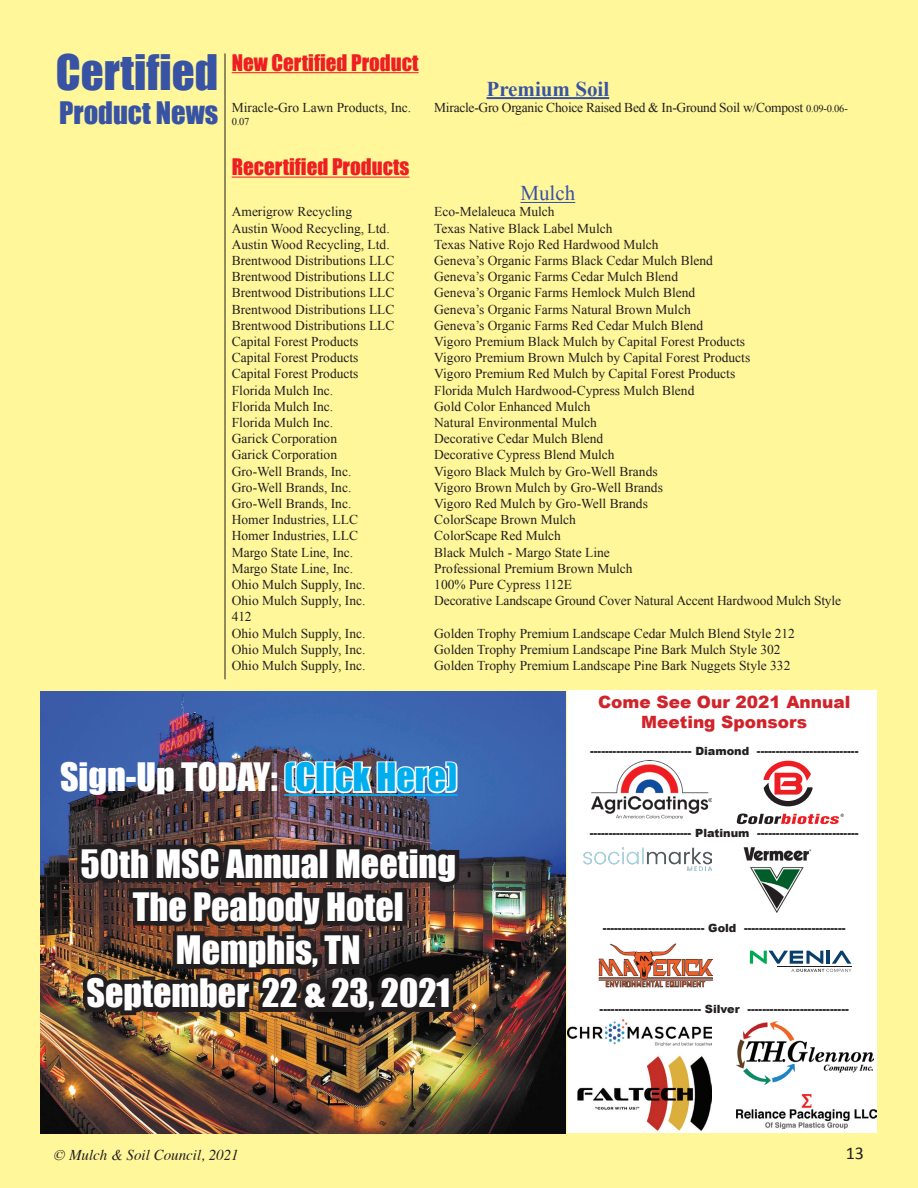
<style>
.page{position:relative;width:918px;height:1188px;background:#fff79a}
.page>*{position:absolute;margin:0;border:0;box-sizing:border-box;transform-origin:0 0}
.t1{font:45px "Impact";color:#3853a3}
.t2{font:36px/43.2px "Impact";color:#fff;text-align:center}
.t3{font:28.5px "Impact";color:#3853a3}
.t4{font:21px "Impact";color:#ee1f23}
.t5{font:700 21px "Times New Roman";color:#3853a3}
.t6{font:21px "Times New Roman";color:#3853a3}
.t7{font:18px "Calibri";color:#231f20}
.t8{font:900 16.95px/20.4px "Arial";color:#d1232a;text-align:center}
.t9{font:15px "Palatino";color:#231f20}
.t10{font:italic 15px "Times";color:#231f20}
.t11{font:13.5px/16.2px "Times New Roman";color:#231f20}
.t12{font:13.5px "Times New Roman";letter-spacing:-.02em;color:#231f20}
.t13{font:900 11.25px "Arial";color:#231f20}
.t14{font:10.5px "Times New Roman";color:#231f20}
.s1{font-size:10.5px}
.s2{color:#00aeef}
.s3{font-family:"Palatino";font-size:15px}
</style>
<div class="page">
<hr style="left:225px;top:53px;width:1px;height:626px;background:#231f20">
<hr style="left:232px;top:72px;width:187px;height:1px;background:#ee1f23">
<hr style="left:487px;top:97px;width:122px;height:2px;background:#3853a3">
<hr style="left:232px;top:177px;width:177px;height:1px;background:#ee1f23">
<hr style="left:520px;top:202px;width:55px;height:1px;background:#3853a3">
<img style="left:41px;top:691px;width:524px;height:443px">
<img style="left:73px;top:724px;width:394px;height:313px">
<div style="left:567px;top:690px;width:309px;height:442px;background:#fff"></div>
<svg style="left:764px;top:761px;width:49px;height:45px"></svg>
<svg style="left:737px;top:814px;width:107px;height:10px"></svg>
<img style="left:592px;top:760px;width:119px;height:59px">
<img style="left:583px;top:848px;width:128px;height:23px">
<img style="left:743px;top:847px;width:69px;height:66px">
<img style="left:598px;top:943px;width:114px;height:45px">
<svg style="left:750px;top:951px;width:101px;height:21px"></svg>
<img style="left:567px;top:1020px;width:144px;height:26px">
<img style="left:568px;top:1056px;width:143px;height:77px">
<img style="left:737px;top:1021px;width:137px;height:63px">
<img style="left:737px;top:1095px;width:139px;height:34px">
<h1 class="t1" style="left:56px;top:44px;width:164px">Certified</h1>
<h3 class="t3" style="left:59px;top:95px;width:161px">Product News</h3>
<h3 class="t4" style="left:232px;top:49px;width:188px">New Certified Product</h3>
<h3 class="t5" style="left:487px;top:74px;width:124px">Premium Soil</h3>
<p class="t11" style="left:232px;top:99px;width:181px">Miracle-Gro Lawn Products, Inc.</p>
<p class="t12" style="left:434px;top:98px;width:415px">Miracle-Gro Organic Choice Raised Bed &amp; In-Ground Soil w/Compost <span class="s1">0.09-0.06-</span></p>
<p class="t14" style="left:232px;top:114px;width:19px">0.07</p>
<h3 class="t4" style="left:232px;top:154px;width:179px">Recertified Products</h3>
<h3 class="t6" style="left:520px;top:179px;width:56px">Mulch</h3>
<p class="t11" style="left:232px;top:204px;width:122px">Amerigrow Recycling</p>
<p class="t11" style="left:434px;top:204px;width:122px">Eco-Melaleuca Mulch</p>
<p class="t11" style="left:232px;top:220px;width:160px">Austin Wood Recycling, Ltd.</p>
<p class="t11" style="left:434px;top:220px;width:180px">Texas Native Black Label Mulch</p>
<p class="t11" style="left:232px;top:236px;width:160px">Austin Wood Recycling, Ltd.</p>
<p class="t11" style="left:434px;top:236px;width:226px">Texas Native Rojo Red Hardwood Mulch</p>
<p class="t11" style="left:232px;top:252px;width:164px">Brentwood Distributions LLC</p>
<p class="t11" style="left:434px;top:252px;width:280px">Geneva’s Organic Farms Black Cedar Mulch Blend</p>
<p class="t11" style="left:232px;top:268px;width:164px">Brentwood Distributions LLC</p>
<p class="t11" style="left:434px;top:268px;width:245px">Geneva’s Organic Farms Cedar Mulch Blend</p>
<p class="t11" style="left:232px;top:285px;width:164px">Brentwood Distributions LLC</p>
<p class="t11" style="left:434px;top:285px;width:263px">Geneva’s Organic Farms Hemlock Mulch Blend</p>
<p class="t11" style="left:232px;top:301px;width:164px">Brentwood Distributions LLC</p>
<p class="t11" style="left:434px;top:301px;width:258px">Geneva’s Organic Farms Natural Brown Mulch</p>
<p class="t11" style="left:232px;top:317px;width:164px">Brentwood Distributions LLC</p>
<p class="t11" style="left:434px;top:317px;width:270px">Geneva’s Organic Farms Red Cedar Mulch Blend</p>
<p class="t11" style="left:232px;top:333px;width:128px">Capital Forest Products</p>
<p class="t11" style="left:434px;top:333px;width:312px">Vigoro Premium Black Mulch by Capital Forest Products</p>
<p class="t11" style="left:232px;top:349px;width:128px">Capital Forest Products</p>
<p class="t11" style="left:434px;top:349px;width:318px">Vigoro Premium Brown Mulch by Capital Forest Products</p>
<p class="t11" style="left:232px;top:366px;width:128px">Capital Forest Products</p>
<p class="t11" style="left:434px;top:366px;width:303px">Vigoro Premium Red Mulch by Capital Forest Products</p>
<p class="t11" style="left:232px;top:382px;width:103px">Florida Mulch Inc.</p>
<p class="t11" style="left:434px;top:382px;width:262px">Florida Mulch Hardwood-Cypress Mulch Blend</p>
<p class="t11" style="left:232px;top:398px;width:103px">Florida Mulch Inc.</p>
<p class="t11" style="left:434px;top:398px;width:158px">Gold Color Enhanced Mulch</p>
<p class="t11" style="left:232px;top:414px;width:103px">Florida Mulch Inc.</p>
<p class="t11" style="left:434px;top:414px;width:164px">Natural Environmental Mulch</p>
<p class="t11" style="left:232px;top:430px;width:107px">Garick Corporation</p>
<p class="t11" style="left:434px;top:430px;width:171px">Decorative Cedar Mulch Blend</p>
<p class="t11" style="left:232px;top:447px;width:107px">Garick Corporation</p>
<p class="t11" style="left:434px;top:447px;width:182px">Decorative Cypress Blend Mulch</p>
<p class="t11" style="left:232px;top:463px;width:121px">Gro-Well Brands, Inc.</p>
<p class="t11" style="left:434px;top:463px;width:225px">Vigoro Black Mulch by Gro-Well Brands</p>
<p class="t11" style="left:232px;top:479px;width:121px">Gro-Well Brands, Inc.</p>
<p class="t11" style="left:434px;top:479px;width:230px">Vigoro Brown Mulch by Gro-Well Brands</p>
<p class="t11" style="left:232px;top:495px;width:121px">Gro-Well Brands, Inc.</p>
<p class="t11" style="left:434px;top:495px;width:215px">Vigoro Red Mulch by Gro-Well Brands</p>
<p class="t11" style="left:232px;top:511px;width:128px">Homer Industries, LLC</p>
<p class="t11" style="left:434px;top:511px;width:143px">ColorScape Brown Mulch</p>
<p class="t11" style="left:232px;top:528px;width:128px">Homer Industries, LLC</p>
<p class="t11" style="left:434px;top:528px;width:128px">ColorScape Red Mulch</p>
<p class="t11" style="left:232px;top:544px;width:123px">Margo State Line, Inc.</p>
<p class="t11" style="left:434px;top:544px;width:177px">Black Mulch - Margo State Line</p>
<p class="t11" style="left:232px;top:560px;width:123px">Margo State Line, Inc.</p>
<p class="t11" style="left:434px;top:560px;width:200px">Professional Premium Brown Mulch</p>
<p class="t11" style="left:232px;top:576px;width:135px">Ohio Mulch Supply, Inc.</p>
<p class="t11" style="left:434px;top:576px;width:139px">100% Pure Cypress 112E</p>
<p class="t11" style="left:232px;top:592px;width:135px">Ohio Mulch Supply, Inc.</p>
<p class="t11" style="left:434px;top:592px;width:408px">Decorative Landscape Ground Cover Natural Accent Hardwood Mulch Style</p>
<p class="t11" style="left:232px;top:609px;width:135px">412<br>Ohio Mulch Supply, Inc.</p>
<p class="t11" style="left:434px;top:625px;width:362px">Golden Trophy Premium Landscape Cedar Mulch Blend Style 212</p>
<p class="t11" style="left:232px;top:641px;width:135px">Ohio Mulch Supply, Inc.</p>
<p class="t11" style="left:434px;top:641px;width:348px">Golden Trophy Premium Landscape Pine Bark Mulch Style 302</p>
<p class="t11" style="left:232px;top:657px;width:135px">Ohio Mulch Supply, Inc.</p>
<p class="t11" style="left:434px;top:657px;width:358px">Golden Trophy Premium Landscape Pine Bark Nuggets Style 332</p>
<p class="t8" style="left:598px;top:692px;width:254px">Come See Our 2021 Annual<br>Meeting Sponsors</p>
<p class="t13" style="left:590px;top:745px;width:270px">--------------------------- Diamond ---------------------------</p>
<h2 class="t2" style="left:60px;top:755px;width:399px">Sign-Up TODAY: <span class="s2">(Click Here)</span></h2>
<h2 class="t2" style="left:81px;top:842px;width:377px">50th MSC Annual Meeting<br>The Peabody Hotel<br>Memphis, TN<br>September 22 &amp; 23, 2021</h2>
<p class="t13" style="left:590px;top:827px;width:270px">--------------------------- Platinum ---------------------------</p>
<p class="t13" style="left:603px;top:921px;width:244px">--------------------------- Gold ---------------------------</p>
<p class="t13" style="left:600px;top:1003px;width:251px">--------------------------- Silver ---------------------------</p>
<p class="t9" style="left:56px;top:1141px;width:197px">© Mulch &amp; Soil Council, 2005</p>
<h3 class="t7" style="left:846px;top:1142px;width:20px">13<span class="s3">13</span></h3>
<p class="t10" style="left:82px;top:1142px;width:159px">ulch &amp; Soil Council, 2021</p>
</div>
